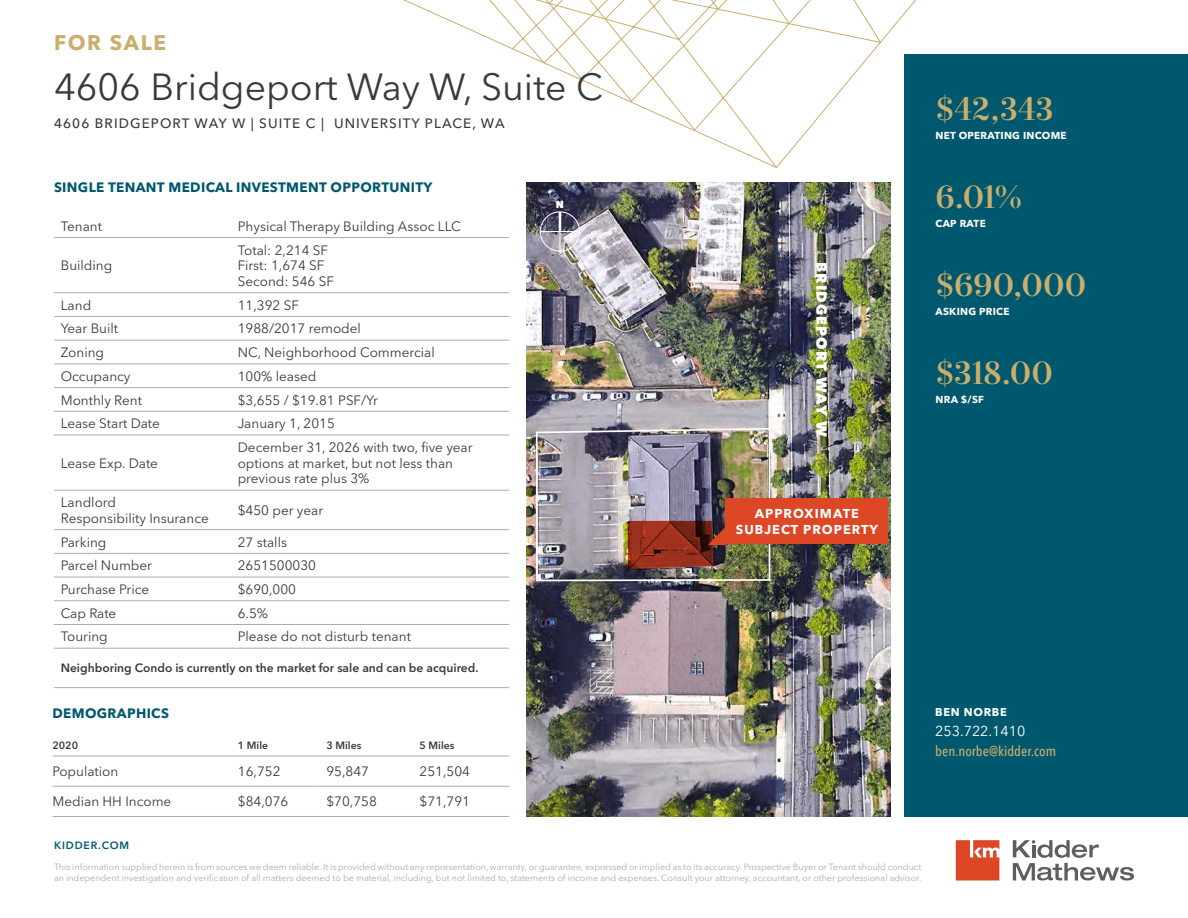
<style>
.page{position:relative;width:1188px;height:918px;background:#fff}
.page>*{position:absolute;margin:0;border:0;box-sizing:border-box;transform-origin:0 0}
.Property_Name_-_Char{font:37.5px "Avenir Next LT Pro";color:#383b3d}
.Stat_Data_-_Gold{font:500 32.25px "Mort Modern 09";color:#cbae6c}
.For_Lease___Sale__Af{font:700 21px "Avenir Next LT Pro";letter-spacing:.08em;color:#cbae6c}
.Street_Names_-_Aeria{font:800 14.55px "Avenir Next LT Pro";letter-spacing:.08em;color:#fff}
.Contact_Info_-_Ash{font:500 condensed 14.25px "Avenir Next LT Pro";color:#cbae6c}
.Contact_Info_-_Ash-2{font:14.25px "Avenir Next LT Pro";color:#fff}
.Table_Input{font:13.5px/15.8px "Avenir Next LT Pro";color:#383b3d}
.Table_Title_-_Midnig{font:700 13.5px "Avenir Next LT Pro";letter-spacing:.025em;color:#00586f}
.Property_Address_-_C{font:500 13.5px "Avenir Next LT Pro";letter-spacing:.08em;color:#383b3d}
.Subject_Property_Cal{font:700 12.75px "Avenir Next LT Pro";letter-spacing:.08em;color:#fff}
.Table_Input-2{font:600 12px "Avenir Next LT Pro";color:#383b3d}
.Contact_Info_-_Ash-3{font:700 11.25px "Avenir Next LT Pro";letter-spacing:.06em;color:#fff}
.Table_Input-3{font:600 10.5px "Avenir Next LT Pro";color:#383b3d}
.t1{font:600 10.5px "Avenir Next LT Pro";letter-spacing:.08em;color:#00586f}
.t2{font:800 10.2px "Avenir Next LT Pro";color:#fff}
.Stat_Label_-_White{font:700 10.05px "Avenir Next LT Pro";letter-spacing:.025em;color:#fff}
.t3{font:9px/10.8px "Avenir Next LT Pro";color:#afabac}
</style>
<div class="page">
<svg style="left:1013px;top:840px;width:121px;height:41px"></svg>
<svg style="left:956px;top:840px;width:43px;height:41px"></svg>
<svg style="left:403px;top:0;width:513px;height:168px"></svg>
<div style="left:904px;top:54px;width:284px;height:763px;background:#00586f"></div>
<img style="left:526px;top:182px;width:365px;height:635px">
<div style="left:540px;top:212px;width:40px;height:39px;border:1px solid #fff;border-radius:50%"></div>
<hr style="left:559px;top:212px;width:2px;height:20px;background:#fff">
<hr style="left:540px;top:231px;width:40px;height:1px;background:#fff">
<svg style="left:559px;top:232px;width:1px;height:19px"></svg>
<hr style="left:231px;top:237px;width:278px;height:1px;background:#afabac">
<hr style="left:54px;top:237px;width:177px;height:1px;background:#afabac">
<hr style="left:54px;top:292px;width:177px;height:1px;background:#afabac">
<hr style="left:54px;top:316px;width:177px;height:1px;background:#afabac">
<hr style="left:231px;top:292px;width:278px;height:1px;background:#afabac">
<hr style="left:231px;top:316px;width:278px;height:1px;background:#afabac">
<hr style="left:54px;top:340px;width:177px;height:1px;background:#afabac">
<hr style="left:54px;top:363px;width:177px;height:1px;background:#afabac">
<hr style="left:231px;top:340px;width:278px;height:1px;background:#afabac">
<hr style="left:231px;top:363px;width:278px;height:1px;background:#afabac">
<hr style="left:231px;top:387px;width:278px;height:1px;background:#afabac">
<hr style="left:231px;top:411px;width:278px;height:1px;background:#afabac">
<hr style="left:231px;top:435px;width:278px;height:1px;background:#afabac">
<hr style="left:231px;top:490px;width:278px;height:1px;background:#afabac">
<hr style="left:54px;top:387px;width:177px;height:1px;background:#afabac">
<hr style="left:54px;top:411px;width:177px;height:1px;background:#afabac">
<hr style="left:54px;top:435px;width:177px;height:1px;background:#afabac">
<hr style="left:54px;top:490px;width:177px;height:1px;background:#afabac">
<hr style="left:54px;top:529px;width:177px;height:1px;background:#afabac">
<hr style="left:231px;top:529px;width:278px;height:1px;background:#afabac">
<hr style="left:231px;top:553px;width:278px;height:1px;background:#afabac">
<hr style="left:54px;top:553px;width:177px;height:1px;background:#afabac">
<hr style="left:54px;top:577px;width:177px;height:1px;background:#afabac">
<hr style="left:231px;top:577px;width:278px;height:1px;background:#afabac">
<hr style="left:231px;top:600px;width:278px;height:1px;background:#afabac">
<hr style="left:54px;top:600px;width:177px;height:1px;background:#afabac">
<hr style="left:54px;top:624px;width:177px;height:1px;background:#afabac">
<hr style="left:54px;top:648px;width:177px;height:1px;background:#afabac">
<hr style="left:54px;top:687px;width:177px;height:1px;background:#afabac">
<hr style="left:231px;top:687px;width:278px;height:1px;background:#afabac">
<hr style="left:231px;top:624px;width:278px;height:1px;background:#afabac">
<hr style="left:231px;top:648px;width:278px;height:1px;background:#afabac">
<hr style="left:413px;top:756px;width:96px;height:1px;background:#afabac">
<hr style="left:320px;top:756px;width:93px;height:1px;background:#afabac">
<hr style="left:231px;top:756px;width:89px;height:1px;background:#afabac">
<hr style="left:53px;top:756px;width:178px;height:1px;background:#afabac">
<hr style="left:53px;top:786px;width:178px;height:1px;background:#afabac">
<hr style="left:231px;top:786px;width:89px;height:1px;background:#afabac">
<hr style="left:320px;top:786px;width:93px;height:1px;background:#afabac">
<hr style="left:413px;top:786px;width:96px;height:1px;background:#afabac">
<hr style="left:320px;top:816px;width:93px;height:1px;background:#afabac">
<hr style="left:231px;top:816px;width:89px;height:1px;background:#afabac">
<hr style="left:53px;top:816px;width:178px;height:1px;background:#afabac">
<hr style="left:413px;top:816px;width:96px;height:1px;background:#afabac">
<img style="left:535px;top:427px;width:236px;height:155px">
<div style="left:726px;top:498px;width:162px;height:46px;background:#de4726"></div>
<p class="For_Lease___Sale__Af" style="left:54px;top:30px;width:114px">FOR SALE</p>
<p class="Property_Name_-_Char" style="left:54px;top:64px;width:551px">4606 Bridgeport Way W, Suite C</p>
<p class="Property_Address_-_C" style="left:54px;top:115px;width:452px">4606 BRIDGEPORT WAY W | SUITE C | UNIVERSITY PLACE, WA</p>
<p class="Stat_Data_-_Gold" style="left:936px;top:89px;width:120px">$42,343</p>
<p class="Stat_Label_-_White" style="left:936px;top:130px;width:133px">NET OPERATING INCOME</p>
<p class="Table_Title_-_Midnig" style="left:54px;top:179px;width:380px">SINGLE TENANT MEDICAL INVESTMENT OPPORTUNITY</p>
<p class="Table_Input" style="left:61px;top:218px;width:43px">Tenant</p>
<p class="Table_Input" style="left:238px;top:218px;width:225px">Physical Therapy Building Assoc LLC</p>
<p class="Table_Input" style="left:61px;top:258px;width:53px">Building</p>
<p class="Table_Input" style="left:238px;top:242px;width:98px">Total: 2,214 SF<br>First: 1,674 SF<br>Second: 546 SF</p>
<p class="Table_Input" style="left:61px;top:297px;width:32px">Land</p>
<p class="Table_Input" style="left:238px;top:297px;width:63px">11,392 SF</p>
<p class="Table_Input" style="left:61px;top:321px;width:59px">Year Built</p>
<p class="Table_Input" style="left:238px;top:321px;width:125px">1988/2017 remodel</p>
<p class="Table_Input" style="left:61px;top:344px;width:45px">Zoning</p>
<p class="Table_Input" style="left:238px;top:344px;width:199px">NC, Neighborhood Commercial</p>
<p class="Table_Input" style="left:61px;top:368px;width:71px">Occupancy</p>
<p class="Table_Input" style="left:238px;top:368px;width:80px">100% leased</p>
<p class="Table_Input" style="left:61px;top:392px;width:83px">Monthly Rent</p>
<p class="Table_Input" style="left:238px;top:392px;width:142px">$3,655 / $19.81 PSF/Yr</p>
<p class="Table_Input" style="left:61px;top:416px;width:101px">Lease Start Date</p>
<p class="Table_Input" style="left:238px;top:416px;width:99px">January 1, 2015</p>
<p class="Table_Input" style="left:61px;top:455px;width:99px">Lease Exp. Date</p>
<p class="Table_Input" style="left:238px;top:439px;width:236px">December 31, 2026 with two, five year options at market, but not less than</p>
<p class="Table_Input" style="left:238px;top:471px;width:133px">previous rate plus 3%</p>
<p class="Table_Input" style="left:61px;top:495px;width:150px">Landlord<br>Responsibility Insurance</p>
<p class="Table_Input" style="left:238px;top:502px;width:87px">$450 per year</p>
<p class="Table_Input" style="left:61px;top:534px;width:47px">Parking</p>
<p class="Table_Input" style="left:238px;top:534px;width:51px">27 stalls</p>
<p class="Table_Input" style="left:61px;top:558px;width:93px">Parcel Number</p>
<p class="Table_Input" style="left:238px;top:558px;width:80px">2651500030</p>
<p class="Table_Input" style="left:61px;top:581px;width:90px">Purchase Price</p>
<p class="Table_Input" style="left:238px;top:581px;width:60px">$690,000</p>
<p class="Table_Input" style="left:61px;top:605px;width:57px">Cap Rate</p>
<p class="Table_Input" style="left:238px;top:605px;width:32px">6.5%</p>
<p class="Table_Input" style="left:61px;top:629px;width:49px">Touring</p>
<p class="Table_Input" style="left:238px;top:629px;width:175px">Please do not disturb tenant</p>
<p class="Table_Input-2" style="left:61px;top:661px;width:419px">Neighboring Condo is currently on the market for sale and can be acquired.</p>
<p class="Table_Title_-_Midnig" style="left:53px;top:705px;width:118px">DEMOGRAPHICS</p>
<p class="Table_Input-3" style="left:53px;top:739px;width:27px">2020</p>
<p class="Table_Input-3" style="left:238px;top:739px;width:32px">1 Mile</p>
<p class="Table_Input-3" style="left:326px;top:739px;width:37px">3 Miles</p>
<p class="Table_Input-3" style="left:420px;top:739px;width:37px">5 Miles</p>
<p class="Table_Input" style="left:53px;top:764px;width:67px">Population</p>
<p class="Table_Input" style="left:238px;top:764px;width:44px">16,752</p>
<p class="Table_Input" style="left:326px;top:764px;width:44px">95,847</p>
<p class="Table_Input" style="left:420px;top:764px;width:52px">251,504</p>
<p class="Table_Input" style="left:53px;top:794px;width:120px">Median HH Income</p>
<p class="Table_Input" style="left:238px;top:794px;width:52px">$84,076</p>
<p class="Table_Input" style="left:326px;top:794px;width:52px">$70,758</p>
<p class="Table_Input" style="left:420px;top:794px;width:52px">$71,791</p>
<p class="t1" style="left:54px;top:839px;width:77px">KIDDER.COM</p>
<p class="t2" style="left:556px;top:198px;width:10px">N</p>
<p class="Street_Names_-_Aeria" style="left:831px;top:262px;width:177px;rotate:90deg">BRIDGEPORT WAY W</p>
<p class="Subject_Property_Cal" style="left:755px;top:506px;width:106px">APPROXIMATE</p>
<p class="Subject_Property_Cal" style="left:736px;top:521px;width:144px">SUBJECT PROPERTY</p>
<p class="t3" style="left:54px;top:861px;width:869px">This information supplied herein is from sources we deem reliable. It is provided without any representation, warranty, or guarantee, expressed or implied as to its accuracy. Prospective Buyer or Tenant should conduct an independent investigation and verification of all matters deemed to be material, including, but not limited to, statements of income and expenses. Consult your attorney, accountant, or other professional advisor.</p>
<p class="Stat_Data_-_Gold" style="left:936px;top:177px;width:88px">6.01%</p>
<p class="Stat_Label_-_White" style="left:936px;top:218px;width:52px">CAP RATE</p>
<p class="Stat_Data_-_Gold" style="left:936px;top:265px;width:152px">$690,000</p>
<p class="Stat_Label_-_White" style="left:936px;top:305px;width:76px">ASKING PRICE</p>
<p class="Stat_Data_-_Gold" style="left:936px;top:353px;width:119px">$318.00</p>
<p class="Stat_Label_-_White" style="left:936px;top:393px;width:50px">NRA $/SF</p>
<p class="Contact_Info_-_Ash-3" style="left:935px;top:705px;width:73px">BEN NORBE</p>
<p class="Contact_Info_-_Ash-2" style="left:935px;top:722px;width:92px">253.722.1410</p>
<p class="Contact_Info_-_Ash" style="left:935px;top:742px;width:122px">ben.norbe@kidder.com</p>
</div>
